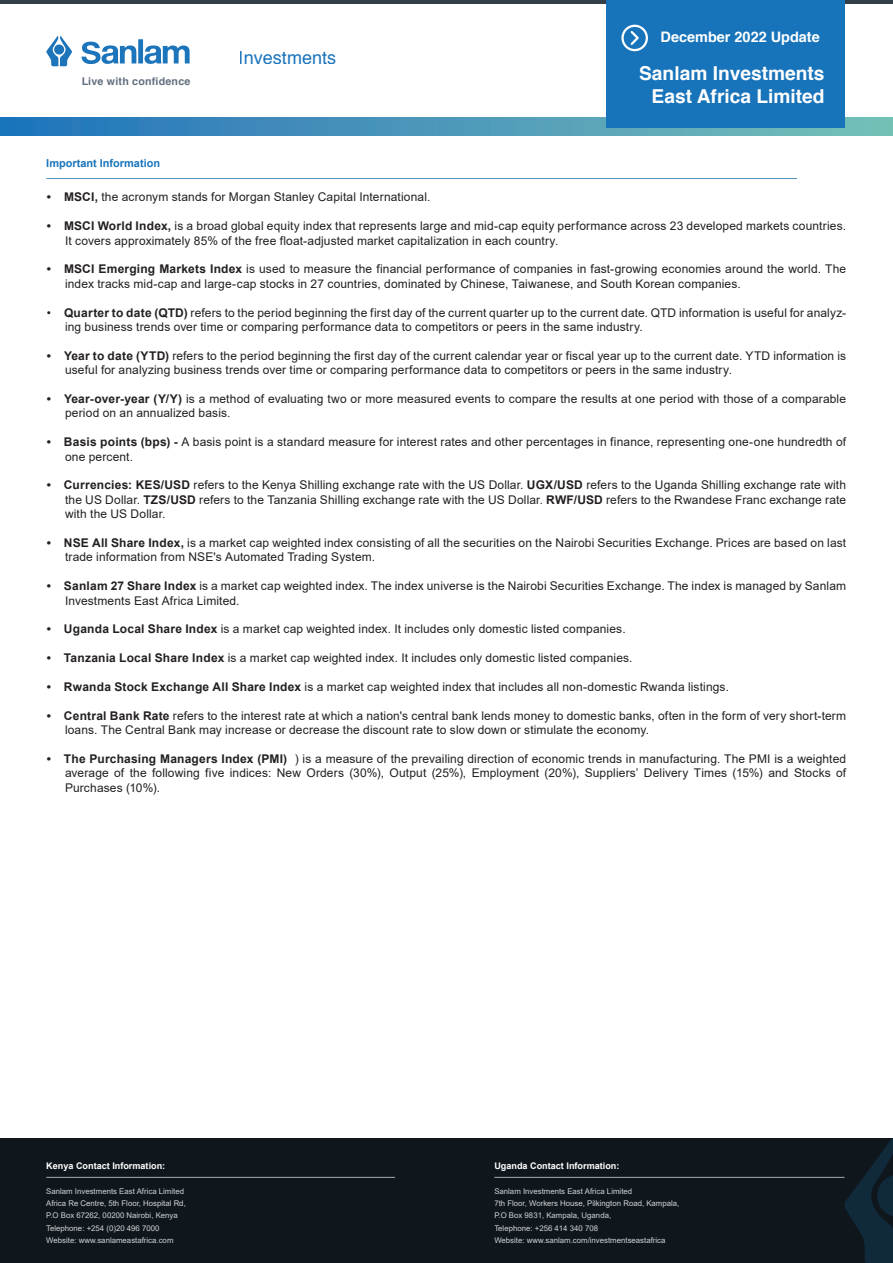
<style>
.page{position:relative;width:893px;height:1263px;background:#fff}
.page>*{position:absolute;margin:0;border:0;box-sizing:border-box;transform-origin:0 0}
.t1{font:700 19.2px/23px "Helvetica";color:#fff;text-align:right}
.t2{font:18px "Helvetica";color:#1c74bb}
.t3{font:700 14.4px "Helvetica";color:#fff}
.t4{font:12px/14.4px "Arial";letter-spacing:.01em;color:#231f20}
.t5{font:700 10.95px "Arial";color:#1774bb}
.t6{font:700 10.65px "Helvetica";letter-spacing:.02em;color:#626e7e}
.t7{font:700 9.15px "Arial";color:#fff}
.t8{font:7.8px/12.3px "Arial";color:#d1d2d4}
.s1{font-weight:700}
</style>
<div class="page">
<svg style="left:0;top:0;width:893px;height:5px;fill:#323e48"></svg>
<div style="left:0;top:118px;width:893px;height:18px;background:linear-gradient(to right,#2172bc,#77c0b8)"></div>
<hr style="left:46px;top:178px;width:751px;height:1px;background:#5393bd">
<svg style="left:46px;top:36px;width:144px;height:30px"></svg>
<div style="left:607px;top:0;width:238px;height:128px;background:#1774bb"></div>
<div style="left:621px;top:25px;width:27px;height:26px;border:2px solid #fff;border-radius:50%"></div>
<svg style="left:628px;top:31px;width:11px;height:16px"></svg>
<div style="left:0;top:1138px;width:893px;height:125px;background:#0f171d"></div>
<hr style="left:46px;top:1177px;width:349px;height:1px;background:#a8a9ad">
<hr style="left:494px;top:1177px;width:350px;height:1px;background:#a8a9ad">
<svg style="left:844px;top:1139px;width:49px;height:124px"></svg>
<p class="t6" style="left:82px;top:73px;width:110px">Live with confidence</p>
<h2 class="t2" style="left:239px;top:43px;width:99px">Investments</h2>
<p class="t3" style="left:661px;top:26px;width:161px">December 2022 Update</p>
<h1 class="t1" style="left:639px;top:62px;width:187px">Sanlam Investments<br>East Africa Limited</h1>
<p class="t5" style="left:46px;top:156px;width:115px">Important Information</p>
<p class="t4" style="left:47px;top:190px;width:385px"><span class="s1">• MSCI,</span> the acronym stands for Morgan Stanley Capital International.</p>
<p class="t4" style="left:65px;top:219px;width:783px;text-indent:-18px"><span class="s1">• MSCI World Index,</span> is a broad global equity index that represents large and mid-cap equity performance across 23 developed markets countries.<br>It covers approximately 85% of the free float-adjusted market capitalization in each country.</p>
<p class="t4" style="left:65px;top:262px;width:783px;text-indent:-18px"><span class="s1">• MSCI Emerging Markets Index</span> is used to measure the financial performance of companies in fast-growing economies around the world. The index tracks mid-cap and large-cap stocks in 27 countries, dominated by Chinese, Taiwanese, and South Korean companies.</p>
<p class="t4" style="left:65px;top:305px;width:783px;text-indent:-18px">• <span class="s1">Quarter to date (QTD)</span> refers to the period beginning the first day of the current quarter up to the current date. QTD information is useful for analyz&shy;ing business trends over time or comparing performance data to competitors or peers in the same industry.</p>
<p class="t4" style="left:65px;top:348px;width:783px;text-indent:-18px"><span class="s1">• Year to date (YTD)</span> refers to the period beginning the first day of the current calendar year or fiscal year up to the current date. YTD information is useful for analyzing business trends over time or comparing performance data to competitors or peers in the same industry.</p>
<p class="t4" style="left:65px;top:391px;width:783px;text-indent:-18px"><span class="s1">• Year-over-year (Y/Y)</span> is a method of evaluating two or more measured events to compare the results at one period with those of a comparable period on an annualized basis.</p>
<p class="t4" style="left:65px;top:435px;width:783px;text-indent:-18px"><span class="s1">• Basis points (bps) -</span> A basis point is a standard measure for interest rates and other percentages in finance, representing one-one hundredth of one percent.</p>
<p class="t4" style="left:65px;top:478px;width:783px;text-align:justify;text-indent:-18px"><span class="s1">• Currencies: KES/USD</span> refers to the Kenya Shilling exchange rate with the US Dollar. <span class="s1">UGX/USD</span> refers to the Uganda Shilling exchange rate with the US Dollar. <span class="s1">TZS/USD</span> refers to the Tanzania Shilling exchange rate with the US Dollar. <span class="s1">RWF/USD</span> refers to the Rwandese Franc exchange rate with the US Dollar.</p>
<p class="t4" style="left:65px;top:535px;width:783px;text-indent:-18px"><span class="s1">• NSE All Share Index,</span> is a market cap weighted index consisting of all the securities on the Nairobi Securities Exchange. Prices are based on last trade information from NSE's Automated Trading System.</p>
<p class="t4" style="left:65px;top:579px;width:783px;text-indent:-18px"><span class="s1">• Sanlam 27 Share Index</span> is a market cap weighted index. The index universe is the Nairobi Securities Exchange. The index is managed by Sanlam<br>Investments East Africa Limited.</p>
<p class="t4" style="left:47px;top:622px;width:580px"><span class="s1">• Uganda Local Share Index</span> is a market cap weighted index. It includes only domestic listed companies.</p>
<p class="t4" style="left:47px;top:651px;width:587px"><span class="s1">• Tanzania Local Share Index</span> is a market cap weighted index. It includes only domestic listed companies.</p>
<p class="t4" style="left:47px;top:679px;width:684px"><span class="s1">• Rwanda Stock Exchange All Share Index</span> is a market cap weighted index that includes all non-domestic Rwanda listings.</p>
<p class="t4" style="left:65px;top:708px;width:783px;text-indent:-18px"><span class="s1">• Central Bank Rate</span> refers to the interest rate at which a nation's central bank lends money to domestic banks, often in the form of very short-term loans. The Central Bank may increase or decrease the discount rate to slow down or stimulate the economy.</p>
<p class="t4" style="left:65px;top:751px;width:783px;text-align:justify;text-indent:-18px"><span class="s1">• The Purchasing Managers Index (PMI)</span> ) is a measure of the prevailing direction of economic trends in manufacturing. The PMI is a weighted average of the following five indices: New Orders (30%), Output (25%), Employment (20%), Suppliers’ Delivery Times (15%) and Stocks of Purchases (10%).</p>
<p class="t7" style="left:46px;top:1159px;width:121px">Kenya Contact Information:</p>
<p class="t8" style="left:46px;top:1185px;width:141px">Sanlam Investments East Africa Limited Africa Re Centre, 5th Floor, Hospital Rd, P.O Box 67262, 00200 Nairobi, Kenya Telephone: +254 (0)20 496 7000<br>Website: www.sanlameastafrica.com</p>
<p class="t7" style="left:494px;top:1159px;width:127px">Uganda Contact Information:</p>
<p class="t8" style="left:494px;top:1185px;width:187px">Sanlam Investments East Africa Limited<br>7th Floor, Workers House, Pilkington Road, Kampala, P.O Box 9831, Kampala, Uganda,<br>Telephone: +256 414 340 708<br>Website: www.sanlam.com/investmentseastafrica</p>
</div>
